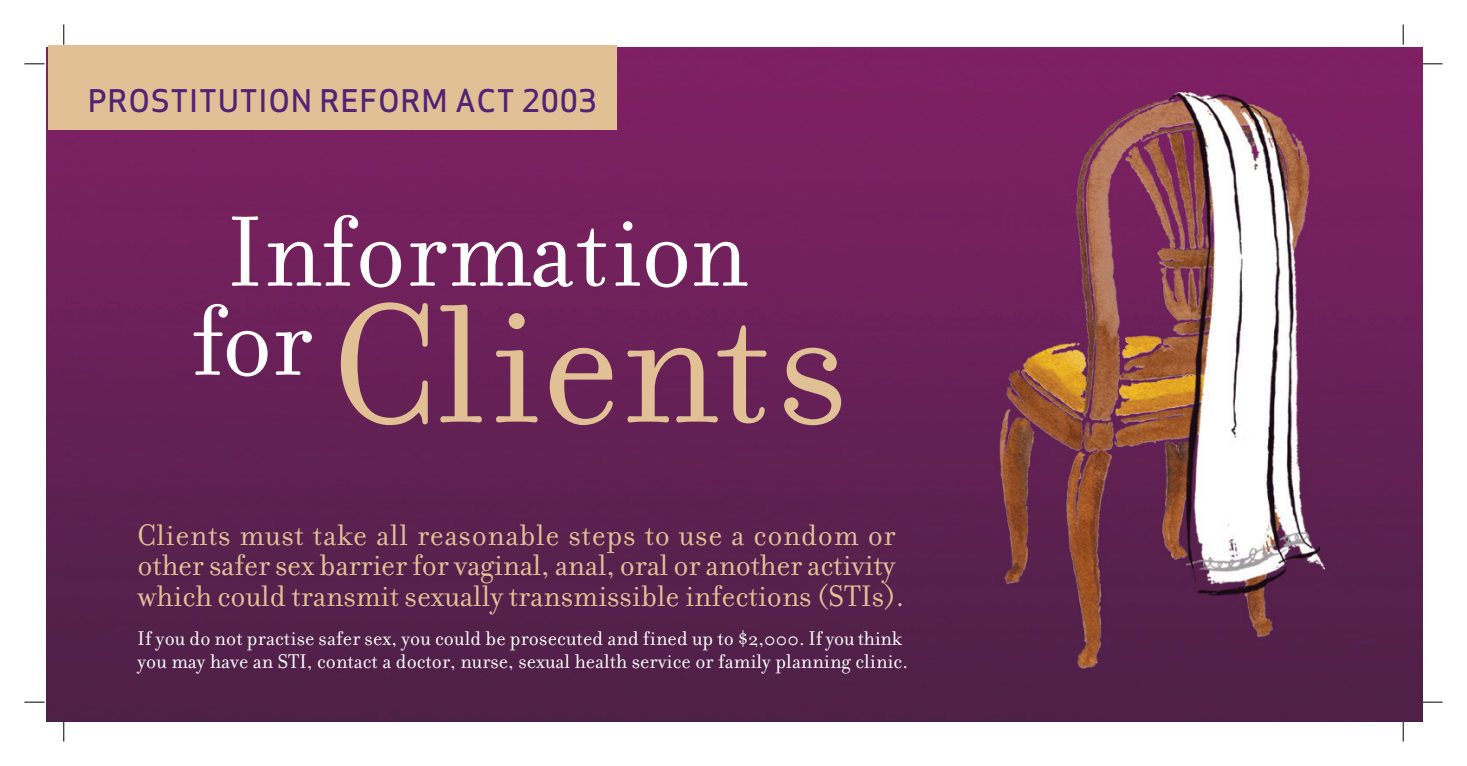
<style>
.page{position:relative;width:1467px;height:766px;background:#fff}
.page>*{position:absolute;margin:0;border:0;box-sizing:border-box;transform-origin:0 0}
.t1{font:181.58px "Filosofia";letter-spacing:.005em;color:#e1c096}
.t2{font:107.55px "Filosofia";color:#fff}
.t3{font:31.95px/30.4px "Filosofia";color:#e1c096}
.t4{font:30.38px "Apex Sans Medium T";letter-spacing:.02em;color:#512375}
.t5{font:21.38px/22.7px "Filosofia";color:#fff}
</style>
<div class="page">
<svg style="left:24px;top:701px;width:21px;height:1px"></svg>
<svg style="left:63px;top:721px;width:1px;height:20px"></svg>
<svg style="left:24px;top:63px;width:21px;height:1px"></svg>
<svg style="left:63px;top:24px;width:1px;height:21px"></svg>
<svg style="left:1422px;top:63px;width:21px;height:1px"></svg>
<svg style="left:1403px;top:24px;width:1px;height:21px"></svg>
<svg style="left:1422px;top:701px;width:21px;height:1px"></svg>
<svg style="left:1403px;top:721px;width:1px;height:20px"></svg>
<img style="left:46px;top:47px;width:1376px;height:674px">
<div style="left:48px;top:46px;width:569px;height:84px;background:#e1c096"></div>
<p class="t4" style="left:88px;top:89px;width:511px">PROSTITUTION REFORM ACT 2003</p>
<h2 class="t2" style="left:226px;top:218px;width:523px">Information</h2>
<h1 class="t1" style="left:332px;top:307px;width:517px">Clients</h1>
<h2 class="t2" style="left:191px;top:307px;width:123px">for</h2>
<p class="t3" style="left:138px;top:523px;width:768px">Clients must take all reasonable steps to use a condom or other safer sex barrier for vaginal, anal, oral or another activity which could transmit sexually transmissible infections (STIs).</p>
<p class="t5" style="left:138px;top:629px;width:772px">If you do not practise safer sex, you could be prosecuted and fined up to $2,000. If you think you may have an STI, contact a doctor, nurse, sexual health service or family planning clinic.</p>
</div>
